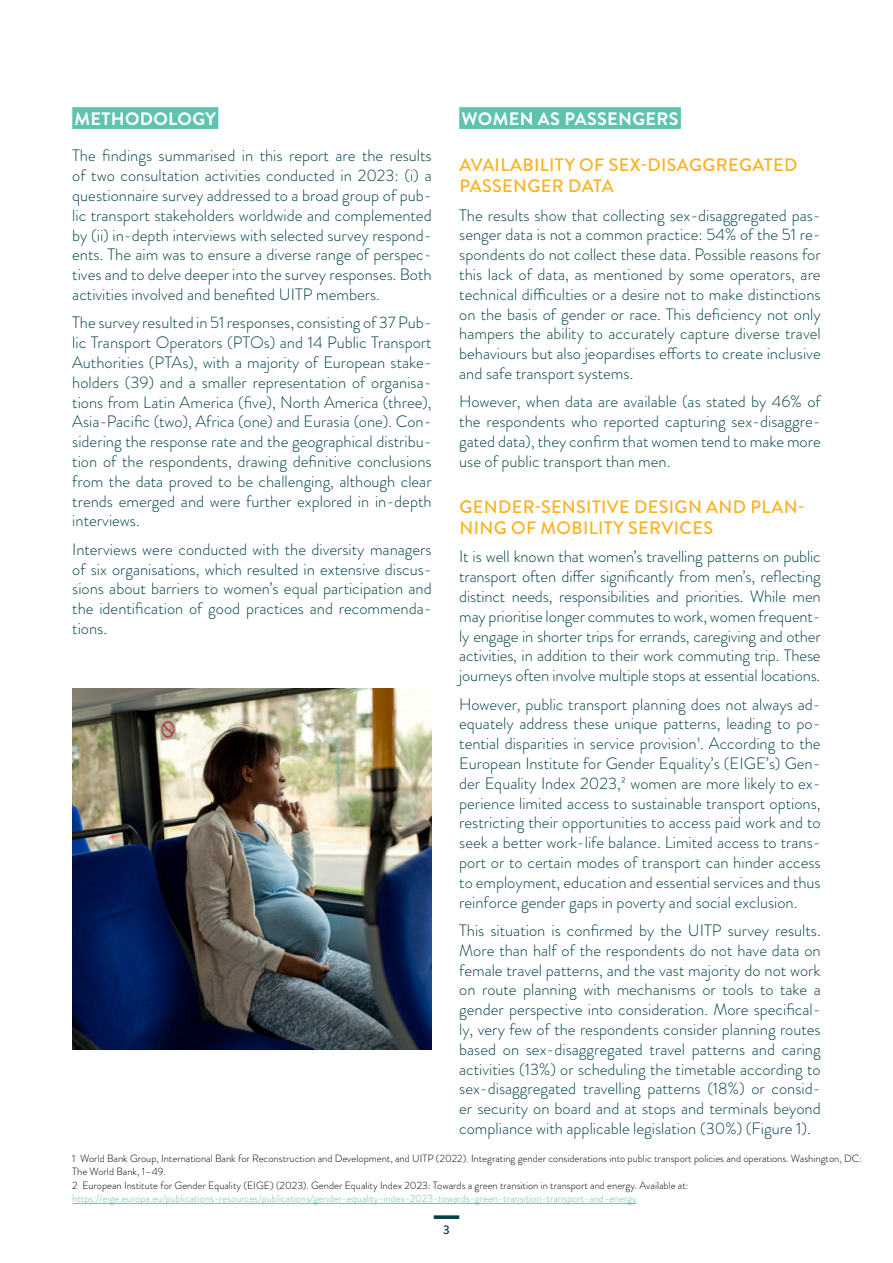
<style>
.page{position:relative;width:893px;height:1263px;background:#fff}
.page>*{position:absolute;margin:0;border:0;box-sizing:border-box;transform-origin:0 0}
.t1{font:500 18px/21px "Brandon Grotesque";letter-spacing:.02em;color:#fcb122}
.t2{font:700 18px "Brandon Grotesque";letter-spacing:.02em;color:#fff}
.t3{font:300 16.5px/19.8px "Brandon Grotesque";color:#004047;text-align:justify}
.t4{font:500 12.6px "Brandon Grotesque";color:#004047}
.t5{font:300 10.5px/13.5px "Brandon Grotesque";color:#000}
.t6{font:300 10.5px "Brandon Grotesque";color:#60c3ad}
</style>
<div class="page">
<svg style="left:434px;top:1215px;width:25px;height:4px"></svg>
<div style="left:72px;top:107px;width:146px;height:22px;background:#60c3ad"></div>
<div style="left:459px;top:107px;width:222px;height:22px;background:#60c3ad"></div>
<hr style="left:72px;top:1203px;width:565px;height:1px;background:#60c3ad">
<img style="left:72px;top:689px;width:360px;height:360px">
<p class="t2" style="left:75px;top:106px;width:143px">METHODOLOGY</p>
<p class="t3" style="left:72px;top:146px;width:361px">The findings summarised in this report are the results of two consultation activities conducted in 2023: (i) a questionnaire survey addressed to a broad group of pub&shy;lic transport stakeholders worldwide and complemented by (ii) in-depth interviews with selected survey respond&shy;ents. The aim was to ensure a diverse range of perspec&shy;tives and to delve deeper into the survey responses. Both activities involved and benefited UITP members.</p>
<p class="t3" style="left:72px;top:313px;width:361px">The survey resulted in 51 responses, consisting of 37 Pub&shy;lic Transport Operators (PTOs) and 14 Public Transport Authorities (PTAs), with a majority of European stake&shy;holders (39) and a smaller representation of organisa&shy;tions from Latin America (five), North America (three), Asia-Pacific (two), Africa (one) and Eurasia (one). Con&shy;sidering the response rate and the geographical distribu&shy;tion of the respondents, drawing definitive conclusions from the data proved to be challenging, although clear trends emerged and were further explored in in-depth interviews.</p>
<p class="t3" style="left:72px;top:539px;width:361px">Interviews were conducted with the diversity managers of six organisations, which resulted in extensive discus&shy;sions about barriers to women’s equal participation and the identification of good practices and recommenda&shy;tions.</p>
<p class="t2" style="left:461px;top:106px;width:219px">WOMEN AS PASSENGERS</p>
<p class="t1" style="left:459px;top:155px;width:340px">AVAILABILITY OF SEX-DISAGGREGATED<br>PASSENGER DATA</p>
<p class="t3" style="left:459px;top:205px;width:363px">The results show that collecting sex-disaggregated pas&shy;senger data is not a common practice: 54% of the 51 re&shy;spondents do not collect these data. Possible reasons for this lack of data, as mentioned by some operators, are technical difficulties or a desire not to make distinctions on the basis of gender or race. This deficiency not only hampers the ability to accurately capture diverse travel behaviours but also jeopardises efforts to create inclusive and safe transport systems.</p>
<p class="t3" style="left:459px;top:392px;width:363px">However, when data are available (as stated by 46% of the respondents who reported capturing sex-disaggre&shy;gated data), they confirm that women tend to make more use of public transport than men.</p>
<p class="t1" style="left:459px;top:497px;width:347px">GENDER-SENSITIVE DESIGN AND PLAN-<br>NING OF MOBILITY SERVICES</p>
<p class="t3" style="left:459px;top:547px;width:363px">It is well known that women’s travelling patterns on public transport often differ significantly from men’s, reflecting distinct needs, responsibilities and priorities. While men may prioritise longer commutes to work, women frequent&shy;ly engage in shorter trips for errands, caregiving and other activities, in addition to their work commuting trip. These journeys often involve multiple stops at essential locations.</p>
<p class="t3" style="left:459px;top:694px;width:363px">However, public transport planning does not always ad&shy;equately address these unique patterns, leading to po&shy;tential disparities in service provision1. According to the European Institute for Gender Equality’s (EIGE’s) Gen&shy;der Equality Index 2023,2 women are more likely to ex&shy;perience limited access to sustainable transport options, restricting their opportunities to access paid work and to seek a better work-life balance. Limited access to trans&shy;port or to certain modes of transport can hinder access to employment, education and essential services and thus reinforce gender gaps in poverty and social exclusion.</p>
<p class="t3" style="left:459px;top:920px;width:363px">This situation is confirmed by the UITP survey results.<br>More than half of the respondents do not have data on female travel patterns, and the vast majority do not work on route planning with mechanisms or tools to take a gender perspective into consideration. More specifical&shy;ly, very few of the respondents consider planning routes based on sex-disaggregated travel patterns and caring activities (13%) or scheduling the timetable according to sex-disaggregated travelling patterns (18%) or consid&shy;er security on board and at stops and terminals beyond compliance with applicable legislation (30%) (Figure 1).</p>
<p class="t5" style="left:72px;top:1151px;width:791px">1 World Bank Group, International Bank for Reconstruction and Development, and UITP (2022). Integrating gender considerations into public transport policies and operations. Washington, DC:<br>The World Bank, 1–49.<br>2 European Institute for Gender Equality (EIGE) (2023). Gender Equality Index 2023: Towards a green transition in transport and energy. Available at:</p>
<p class="t6" style="left:72px;top:1191px;width:566px">https://eige.europa.eu/publications-resources/publications/gender-equality-index-2023-towards-green-transition-transport-and-energy</p>
<p class="t4" style="left:443px;top:1221px;width:8px">3</p>
</div>
